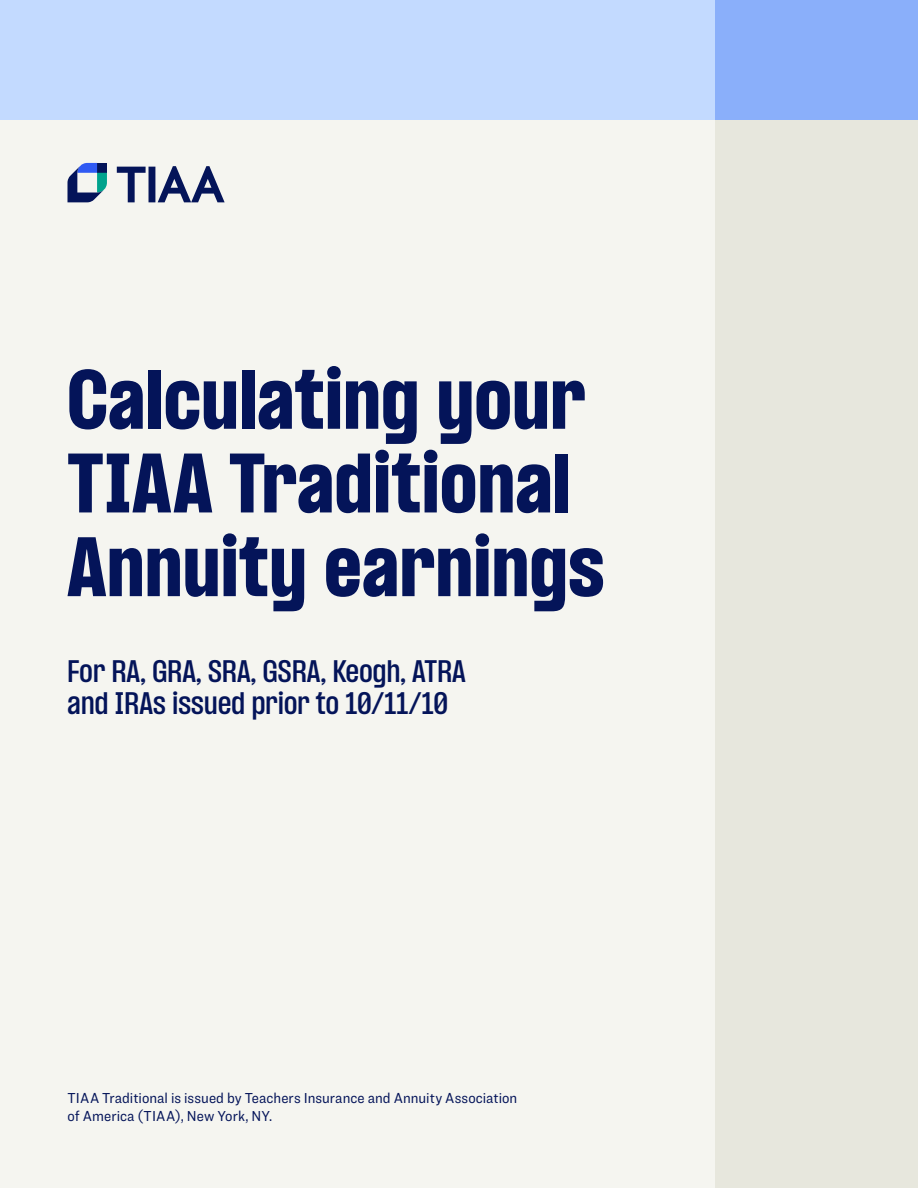
<style>
.page{position:relative;width:918px;height:1188px;background:#f5f5f0}
.page>*{position:absolute;margin:0;border:0;box-sizing:border-box;transform-origin:0 0}
.t1{font:900 72.9px/83.7px "TIAA Challenger";letter-spacing:.015em;color:#041459}
.t2{font:600 27px/32.4px "TIAA Challenger";letter-spacing:.01em;color:#041459}
.t3{font:15px/18px "Ringside Narrow";color:#041459}
</style>
<div class="page">
<div style="left:716px;top:119px;width:202px;height:1069px;background:#e7e7dd"></div>
<div style="left:0;top:0;width:918px;height:120px;background:#c3daff"></div>
<div style="left:716px;top:0;width:202px;height:119px;background:#8aaffa"></div>
<svg style="left:117px;top:166px;width:108px;height:36px"></svg>
<svg style="left:68px;top:163px;width:39px;height:39px"></svg>
<h1 class="t1" style="left:68px;top:358px;width:538px">Calculating your<br>TIAA Traditional<br>Annuity earnings</h1>
<h2 class="t2" style="left:68px;top:655px;width:400px">For RA, GRA, SRA, GSRA, Keogh, ATRA and IRAs issued prior to 10/11/10</h2>
<p class="t3" style="left:68px;top:1088px;width:451px">TIAA Traditional is issued by Teachers Insurance and Annuity Association of America (TIAA), New York, NY.</p>
</div>
